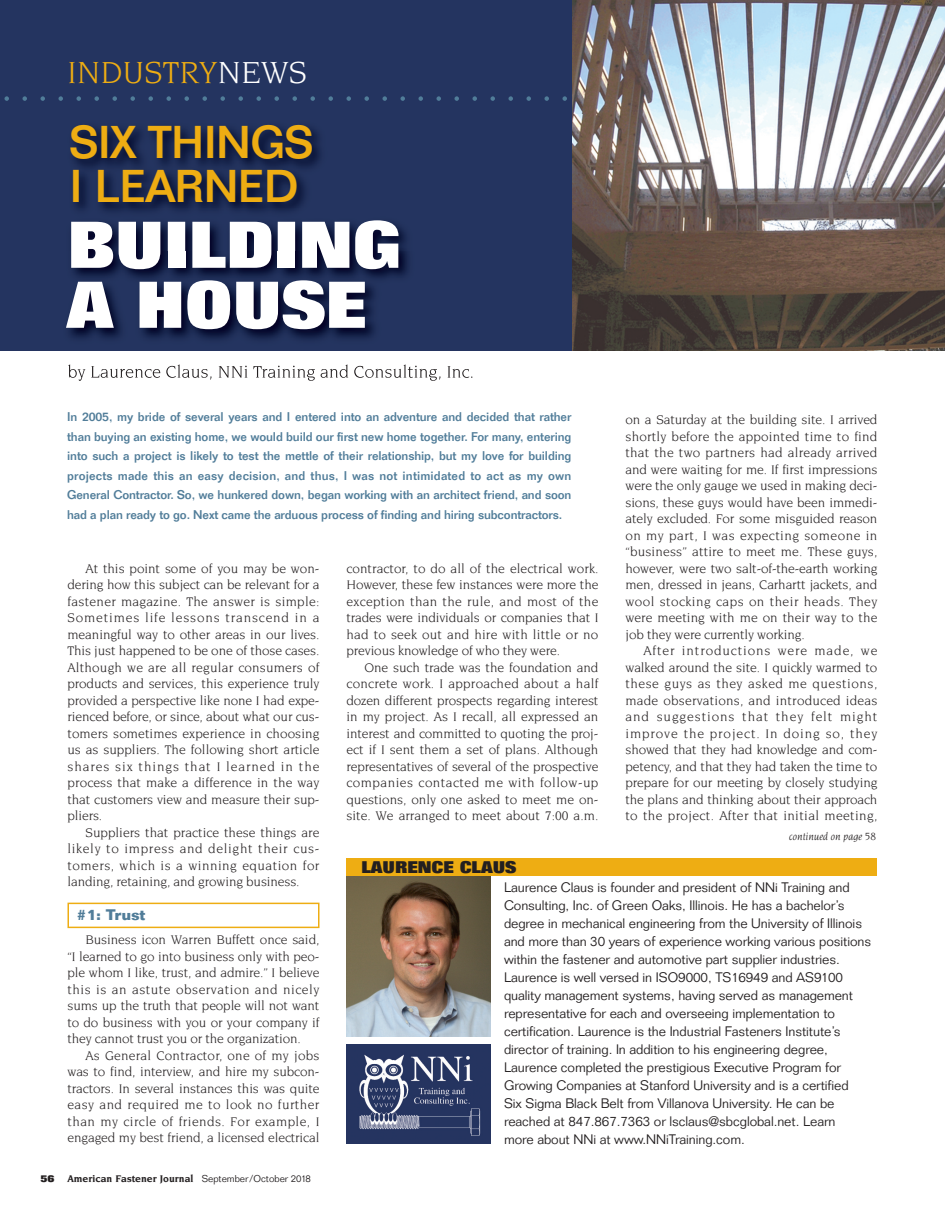
<style>
.page{position:relative;width:945px;height:1215px;background:#fff}
.page>*{position:absolute;margin:0;border:0;box-sizing:border-box;transform-origin:0 0}
.t1{font:800 64.5px/60px "Folio";color:#fff}
.t2{font:500 45px/43.5px "Folio";color:#eead13}
.t3{font:33px "Novarese";color:#eead13}
.t4{font:800 16.5px "Folio";color:#231f20}
.t5{font:700 15px "Folio";letter-spacing:-.01em;color:#517d99}
.t6{font:13.5px/16.5px "Novarese";letter-spacing:-.01em;color:#231f20;text-align:justify}
.t7{font:300 13.5px/18px "Folio";letter-spacing:-.005em;color:#231f20}
.t8{font:500 12.3px/19.5px "Folio";letter-spacing:-.01em;color:#517d99;text-align:justify}
.t9{font:italic 11.25px "Novarese";letter-spacing:-.005em;color:#231f20}
.t10{font:700 10.5px "Novarese";color:#231f20}
.s1{color:#fff}
.s2{font-family:"Folio";font-weight:800;font-size:9.75px}
.s3{font-family:"Folio";font-weight:300;font-size:9.75px}
</style>
<div class="page">
<div style="left:68px;top:903px;width:252px;height:25px;border:2px solid #eead13"></div>
<img style="left:572px;top:0;width:373px;height:351px">
<svg style="left:0;top:0;width:572px;height:351px;background:#1f2e58"></svg>
<svg style="left:220px;top:96px;width:5px;height:5px"></svg>
<svg style="left:202px;top:96px;width:5px;height:5px"></svg>
<svg style="left:184px;top:96px;width:5px;height:5px"></svg>
<svg style="left:166px;top:96px;width:5px;height:5px"></svg>
<svg style="left:148px;top:96px;width:5px;height:5px"></svg>
<svg style="left:130px;top:96px;width:5px;height:5px"></svg>
<svg style="left:112px;top:96px;width:5px;height:5px"></svg>
<svg style="left:94px;top:96px;width:5px;height:5px"></svg>
<svg style="left:76px;top:96px;width:5px;height:5px"></svg>
<svg style="left:58px;top:96px;width:5px;height:5px"></svg>
<svg style="left:40px;top:96px;width:5px;height:5px"></svg>
<svg style="left:22px;top:96px;width:5px;height:5px"></svg>
<svg style="left:4px;top:96px;width:5px;height:5px"></svg>
<svg style="left:238px;top:96px;width:5px;height:5px"></svg>
<svg style="left:256px;top:96px;width:5px;height:5px"></svg>
<svg style="left:274px;top:96px;width:5px;height:5px"></svg>
<svg style="left:292px;top:96px;width:5px;height:5px"></svg>
<svg style="left:310px;top:96px;width:5px;height:5px"></svg>
<svg style="left:328px;top:96px;width:5px;height:5px"></svg>
<svg style="left:346px;top:96px;width:5px;height:5px"></svg>
<svg style="left:364px;top:96px;width:5px;height:5px"></svg>
<svg style="left:382px;top:96px;width:5px;height:5px"></svg>
<svg style="left:400px;top:96px;width:5px;height:5px"></svg>
<svg style="left:418px;top:96px;width:5px;height:5px"></svg>
<svg style="left:436px;top:96px;width:5px;height:5px"></svg>
<svg style="left:454px;top:96px;width:5px;height:5px"></svg>
<svg style="left:472px;top:96px;width:5px;height:5px"></svg>
<svg style="left:490px;top:96px;width:5px;height:5px"></svg>
<svg style="left:508px;top:96px;width:5px;height:5px"></svg>
<svg style="left:526px;top:96px;width:5px;height:5px"></svg>
<svg style="left:544px;top:96px;width:5px;height:5px"></svg>
<svg style="left:562px;top:96px;width:5px;height:5px"></svg>
<img style="left:160px;top:364px;width:313px;height:17px">
<img style="left:572px;top:209px;width:181px;height:142px">
<img style="left:68px;top:364px;width:92px;height:17px">
<img style="left:346px;top:876px;width:144px;height:161px">
<div style="left:346px;top:858px;width:532px;height:18px;background:#eead13"></div>
<img style="left:346px;top:1044px;width:144px;height:100px">
<img style="left:74px;top:114px;width:512px;height:137px">
<img style="left:71px;top:220px;width:328px;height:31px">
<h3 class="t3" style="left:68px;top:59px;width:241px">INDUSTRY<span class="s1">NEWS</span></h3>
<h2 class="t2" style="left:70px;top:125px;width:245px">SIX THINGS<br>I LEARNED</h2>
<h1 class="t1" style="left:67px;top:221px;width:335px">BUILDING<br>A HOUSE</h1>
<p class="t8" style="left:67px;top:408px;width:506px">In 2005, my bride of several years and I entered into an adventure and decided that rather than buying an existing home, we would build our first new home together. For many, entering into such a project is likely to test the mettle of their relationship, but my love for building projects made this an easy decision, and thus, I was not intimidated to act as my own General Contractor. So, we hunkered down, began working with an architect friend, and soon had a plan ready to go. Next came the arduous process of finding and hiring subcontractors.</p>
<p class="t6" style="left:625px;top:412px;width:254px">on a Saturday at the building site. I arrived shortly before the appointed time to find that the two partners had already arrived and were waiting for me. If first impressions were the only gauge we used in making deci&shy;sions, these guys would have been immedi&shy;ately excluded. For some misguided reason on my part, I was expecting someone in “business” attire to meet me. These guys, however, were two salt-of-the-earth working men, dressed in jeans, Carhartt jackets, and wool stocking caps on their heads. They were meeting with me on their way to the job they were currently working.</p>
<p class="t6" style="left:625px;top:643px;width:254px;text-indent:18px">After introductions were made, we walked around the site. I quickly warmed to these guys as they asked me questions, made observations, and introduced ideas and suggestions that they felt might improve the project. In doing so, they showed that they had knowledge and com&shy;petency, and that they had taken the time to prepare for our meeting by closely studying the plans and thinking about their approach to the project. After that initial meeting,</p>
<p class="t9" style="left:789px;top:832px;width:88px">continued on page 58</p>
<p class="t6" style="left:346px;top:561px;width:253px">contractor, to do all of the electrical work.<br>However, these few instances were more the exception than the rule, and most of the trades were individuals or companies that I had to seek out and hire with little or no previous knowledge of who they were.</p>
<p class="t6" style="left:346px;top:660px;width:254px;text-indent:18px">One such trade was the foundation and concrete work. I approached about a half dozen different prospects regarding interest in my project. As I recall, all expressed an interest and committed to quoting the proj&shy;ect if I sent them a set of plans. Although representatives of several of the prospective companies contacted me with follow-up questions, only one asked to meet me on&shy;site. We arranged to meet about 7:00 a.m.</p>
<p class="t6" style="left:67px;top:561px;width:254px;text-indent:18px">At this point some of you may be won&shy;dering how this subject can be relevant for a fastener magazine. The answer is simple:<br>Sometimes life lessons transcend in a meaningful way to other areas in our lives.<br>This just happened to be one of those cases.<br>Although we are all regular consumers of products and services, this experience truly provided a perspective like none I had expe&shy;rienced before, or since, about what our cus&shy;tomers sometimes experience in choosing us as suppliers. The following short article shares six things that I learned in the process that make a difference in the way that customers view and measure their sup&shy;pliers.</p>
<p class="t6" style="left:67px;top:825px;width:254px;text-indent:18px">Suppliers that practice these things are likely to impress and delight their cus&shy;tomers, which is a winning equation for landing, retaining, and growing business.</p>
<p class="t5" style="left:76px;top:909px;width:70px">#1: Trust</p>
<p class="t6" style="left:67px;top:932px;width:254px;text-indent:18px">Business icon Warren Buffett once said, “I learned to go into business only with peo&shy;ple whom I like, trust, and admire.” I believe this is an astute observation and nicely sums up the truth that people will not want to do business with you or your company if they cannot trust you or the organization.</p>
<p class="t6" style="left:67px;top:1048px;width:254px;text-indent:18px">As General Contractor, one of my jobs was to find, interview, and hire my subcon&shy;tractors. In several instances this was quite easy and required me to look no further than my circle of friends. For example, I engaged my best friend, a licensed electrical</p>
<p class="t4" style="left:362px;top:861px;width:157px">LAURENCE CLAUS</p>
<p class="t7" style="left:504px;top:880px;width:369px">Laurence Claus is founder and president of NNi Training and Consulting, Inc. of Green Oaks, Illinois. He has a bachelor’s degree in mechanical engineering from the University of Illinois and more than 30 years of experience working various positions within the fastener and automotive part supplier industries.<br>Laurence is well versed in ISO9000, TS16949 and AS9100 quality management systems, having served as management representative for each and overseeing implementation to certification. Laurence is the Industrial Fasteners Institute’s director of training. In addition to his engineering degree, Laurence completed the prestigious Executive Program for Growing Companies at Stanford University and is a certified<br>Six Sigma Black Belt from Villanova University. He can be reached at 847.867.7363 or lsclaus@sbcglobal.net. Learn<br>more about NNi at www.NNiTraining.com.</p>
<p class="t10" style="left:40px;top:1175px;width:272px"><span class="s2">56</span> American Fastener Journal <span class="s3">September/October 2018</span></p>
</div>
